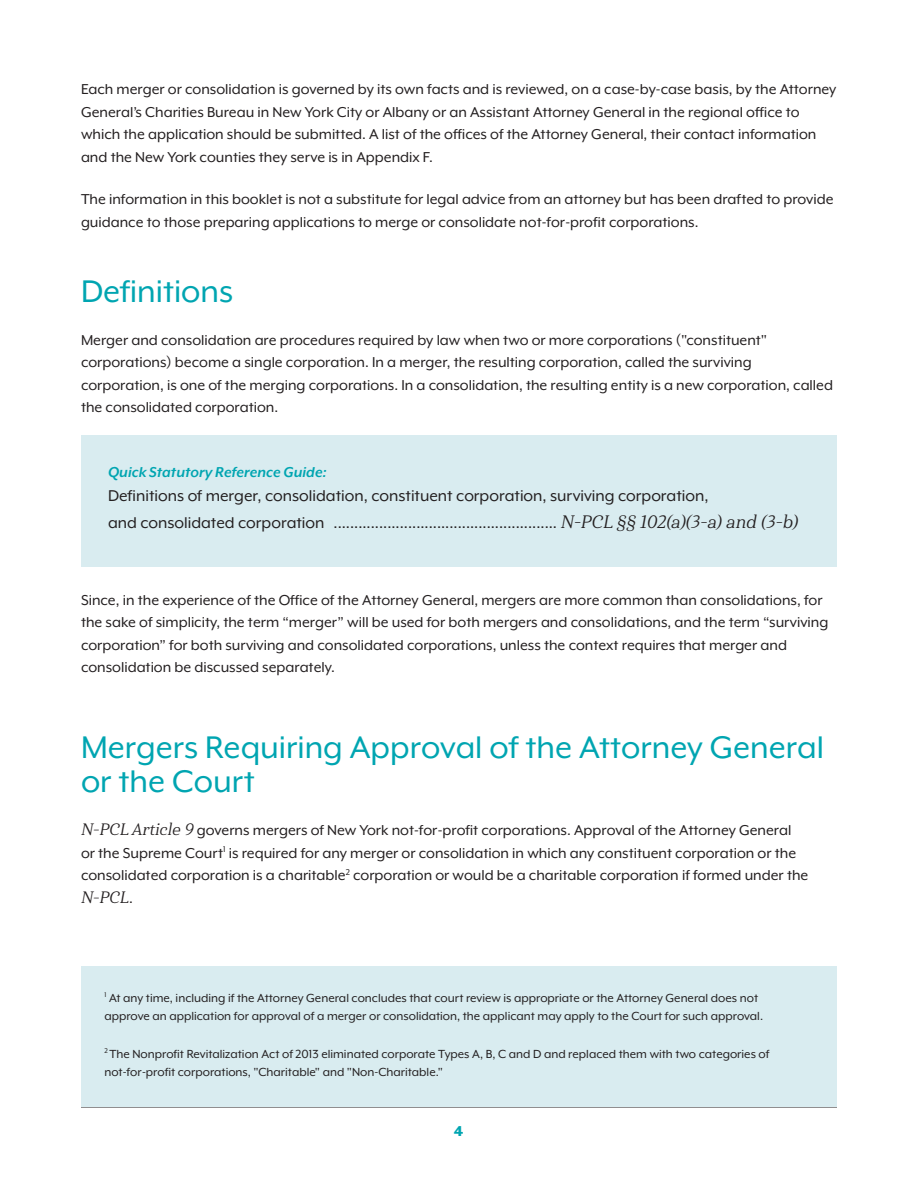
<style>
.page{position:relative;width:918px;height:1188px;background:#fff}
.page>*{position:absolute;margin:0;border:0;box-sizing:border-box;transform-origin:0 0}
.Body__2{font:36px "Mr Eaves XL Mod OT";color:#00a5b1}
.Body__2-2{font:18px "Mr Eaves XL Mod OT";color:#231f20}
.Body__2-3{font:16.5px/22.5px "Mr Eaves XL Mod OT";color:#231f20}
.Body__2-4{font:italic 700 16.5px "Mr Eaves XL Mod OT";color:#00a5b1}
.t1{font:800 16.5px "Mr Eaves XL Mod OT";color:#00a5b1}
.Body__2-5{font:13.5px/18px "Mr Eaves XL Mod OT";color:#231f20}
.s1{font-family:"Haboro Serif Nor Reg It"}
</style>
<div class="page">
<hr style="left:81px;top:1107px;width:756px;height:1px;background:#231f20">
<div style="left:81px;top:436px;width:756px;height:131px;background:#d9ecf0"></div>
<div style="left:81px;top:966px;width:756px;height:140px;background:#d9ecf0"></div>
<p class="Body__2-3" style="left:81px;top:78px;width:757px">Each merger or consolidation is governed by its own facts and is reviewed, on a case-by-case basis, by the Attorney General’s Charities Bureau in New York City or Albany or an Assistant Attorney General in the regional office to which the application should be submitted. A list of the offices of the Attorney General, their contact information and the New York counties they serve is in Appendix F.</p>
<p class="Body__2-3" style="left:81px;top:188px;width:754px">The information in this booklet is not a substitute for legal advice from an attorney but has been drafted to provide guidance to those preparing applications to merge or consolidate not-for-profit corporations.</p>
<p class="Body__2" style="left:81px;top:273px;width:154px">Definitions</p>
<p class="Body__2-3" style="left:81px;top:328px;width:754px">Merger and consolidation are procedures required by law when two or more corporations ("constituent" corporations) become a single corporation. In a merger, the resulting corporation, called the surviving corporation, is one of the merging corporations. In a consolidation, the resulting entity is a new corporation, called the consolidated corporation.</p>
<p class="Body__2-4" style="left:108px;top:464px;width:220px">Quick Statutory Reference Guide:</p>
<p class="Body__2-2" style="left:108px;top:487px;width:602px">Definitions of merger, consolidation, constituent corporation, surviving corporation,</p>
<p class="Body__2-2" style="left:108px;top:514px;width:692px">and consolidated corporation ...................................................... <span class="s1">N-PCL §§ 102(a)(3-a) and (3-b)</span></p>
<p class="Body__2-3" style="left:81px;top:589px;width:749px">Since, in the experience of the Office of the Attorney General, mergers are more common than consolidations, for the sake of simplicity, the term “merger” will be used for both mergers and consolidations, and the term “surviving corporation” for both surviving and consolidated corporations, unless the context requires that merger and consolidation be discussed separately.</p>
<p class="Body__2" style="left:81px;top:729px;width:744px">Mergers Requiring Approval of the Attorney General</p>
<p class="Body__2" style="left:81px;top:763px;width:175px">or the Court</p>
<p class="Body__2-3" style="left:81px;top:819px;width:729px"><span class="s1">N-PCL Article 9</span> governs mergers of New York not-for-profit corporations. Approval of the Attorney General or the Supreme Court<sup>1</sup> is required for any merger or consolidation in which any constituent corporation or the consolidated corporation is a charitable<sup>2</sup> corporation or would be a charitable corporation if formed under the <span class="s1">N-PCL</span>.</p>
<p class="Body__2-5" style="left:104px;top:989px;width:660px"><sup>1</sup> At any time, including if the Attorney General concludes that court review is appropriate or the Attorney General does not approve an application for approval of a merger or consolidation, the applicant may apply to the Court for such approval.</p>
<p class="Body__2-5" style="left:104px;top:1045px;width:667px"><sup>2</sup> The Nonprofit Revitalization Act of 2013 eliminated corporate Types A, B, C and D and replaced them with two categories of not-for-profit corporations, "Charitable" and "Non-Charitable."</p>
<p class="t1" style="left:454px;top:1121px;width:11px">4</p>
</div>
